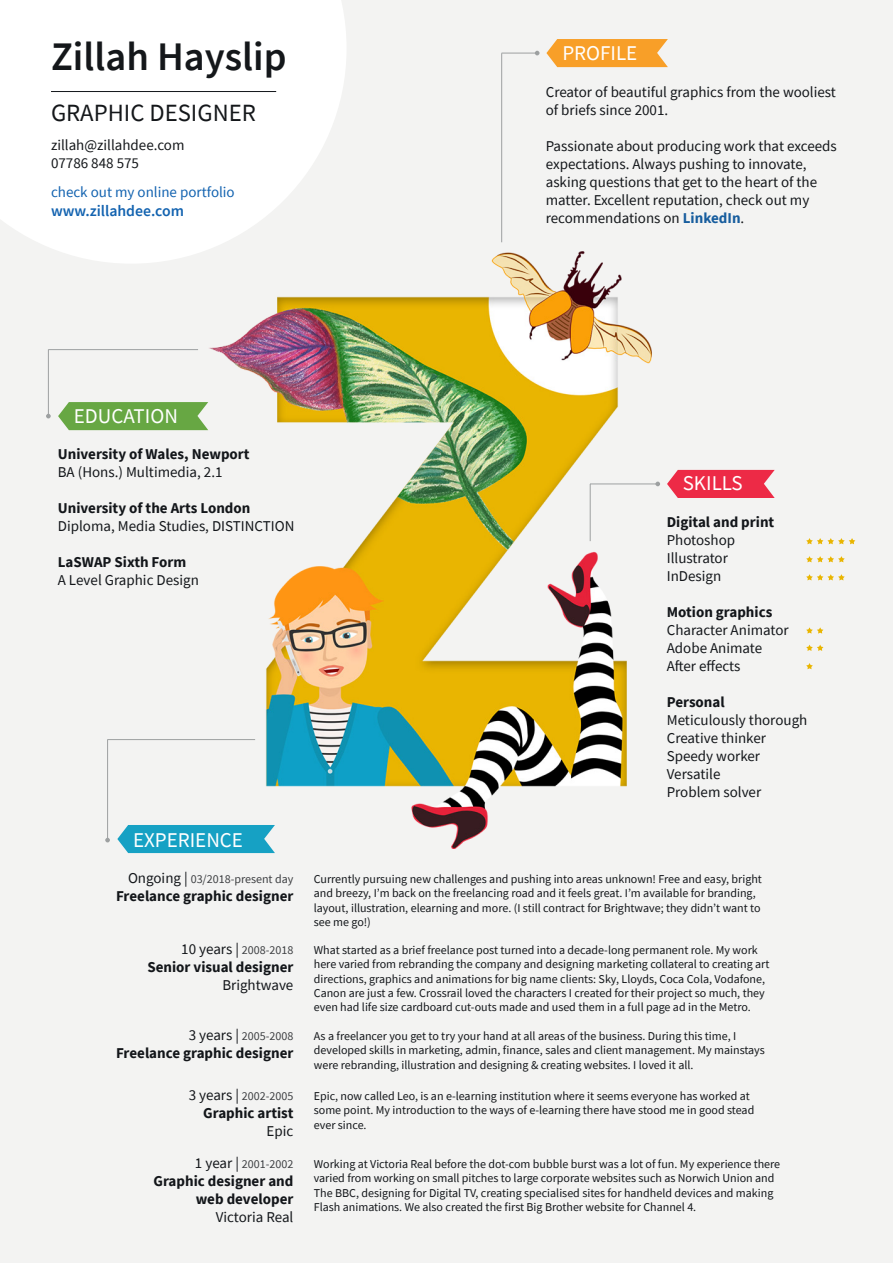
<style>
.page{position:relative;width:893px;height:1263px;background:#f3f3f2}
.page>*{position:absolute;margin:0;border:0;box-sizing:border-box;transform-origin:0 0}
.t1{font:600 40.5px "Source Sans Pro";color:#14171a}
.t2{font:24.75px "Source Sans Pro";color:#14171a}
.t3{font:21px "Source Sans Pro";color:#fff}
.t4{font:600 15.75px "Source Sans Pro";color:#1363b0}
.t5{font:15px/18px "Source Sans Pro";color:#13161a}
.t6{font:700 15px "Source Sans Pro";color:#13161a}
.t7{font:15px "Source Sans Pro";color:#14171a}
.t8{font:15px "Source Sans Pro";color:#1363b0}
.t9{font:12px/14.4px "Source Sans Pro";color:#13161a}
.t10{font:12px "Source Sans Pro";color:#3d3f42}
.s1{font-weight:700;color:#175d9e}
.s2{font-size:15px;color:#13161a}
</style>
<div class="page">
<svg style="left:0;top:0;width:346px;height:263px;fill:#fff"></svg>
<img style="left:208px;top:252px;width:443px;height:597px">
<svg style="left:546px;top:39px;width:122px;height:28px;background:#f7a63a"></svg>
<svg style="left:535px;top:51px;width:4px;height:4px"></svg>
<hr style="left:501px;top:53px;width:35px;height:1px;background:#9da0a1">
<hr style="left:501px;top:53px;width:1px;height:189px;background:#9da0a1">
<hr style="left:51px;top:91px;width:225px;height:1px;background:#13161a">
<svg style="left:667px;top:470px;width:108px;height:28px;background:#ed3e57"></svg>
<svg style="left:655px;top:482px;width:5px;height:4px"></svg>
<hr style="left:590px;top:484px;width:67px;height:1px;background:#9da0a1">
<hr style="left:590px;top:484px;width:1px;height:57px;background:#9da0a1">
<svg style="left:58px;top:402px;width:150px;height:28px;background:#71ac4f"></svg>
<svg style="left:46px;top:414px;width:5px;height:4px"></svg>
<hr style="left:48px;top:349px;width:1px;height:66px;background:#9da0a1">
<hr style="left:48px;top:349px;width:150px;height:1px;background:#9da0a1">
<svg style="left:117px;top:825px;width:158px;height:28px;background:#25a6c7"></svg>
<svg style="left:105px;top:838px;width:5px;height:4px"></svg>
<hr style="left:107px;top:739px;width:1px;height:100px;background:#9da0a1">
<hr style="left:108px;top:739px;width:147px;height:1px;background:#9da0a1">
<svg style="left:806px;top:663px;width:7px;height:6px"></svg>
<svg style="left:806px;top:627px;width:17px;height:7px"></svg>
<svg style="left:806px;top:645px;width:17px;height:6px"></svg>
<svg style="left:806px;top:556px;width:39px;height:6px"></svg>
<svg style="left:806px;top:574px;width:39px;height:6px"></svg>
<svg style="left:806px;top:538px;width:49px;height:6px"></svg>
<p class="t1" style="left:51px;top:30px;width:237px">Zillah Hayslip</p>
<p class="t2" style="left:51px;top:97px;width:206px">GRAPHIC DESIGNER</p>
<p class="t7" style="left:51px;top:136px;width:135px">zillah@zillahdee.com</p>
<p class="t7" style="left:51px;top:154px;width:90px">07786 848 575</p>
<p class="t8" style="left:51px;top:183px;width:185px">check out my online portfolio</p>
<p class="t4" style="left:51px;top:201px;width:135px">www.zillahdee.com</p>
<p class="t3" style="left:562px;top:40px;width:76px">PROFILE</p>
<p class="t5" style="left:546px;top:83px;width:292px">Creator of beautiful graphics from the wooliest of briefs since 2001.</p>
<p class="t5" style="left:546px;top:137px;width:293px">Passionate about producing work that exceeds expectations. Always pushing to innovate, asking questions that get to the heart of the matter. Excellent reputation, check out my recommendations on <span class="s1">LinkedIn</span>.</p>
<p class="t3" style="left:74px;top:402px;width:106px">EDUCATION</p>
<p class="t6" style="left:58px;top:444px;width:193px">University of Wales, Newport</p>
<p class="t5" style="left:58px;top:463px;width:166px">BA (Hons.) Multimedia, 2.1</p>
<p class="t6" style="left:58px;top:498px;width:194px">University of the Arts London</p>
<p class="t5" style="left:58px;top:517px;width:238px">Diploma, Media Studies, DISTINCTION</p>
<p class="t6" style="left:58px;top:552px;width:130px">LaSWAP Sixth Form</p>
<p class="t5" style="left:58px;top:571px;width:143px">A Level Graphic Design</p>
<p class="t3" style="left:133px;top:826px;width:111px">EXPERIENCE</p>
<p class="t10" style="left:128px;top:871px;width:167px"><span class="s2">Ongoing |</span> 03/2018-present day</p>
<p class="t6" style="left:116px;top:886px;width:179px">Freelance graphic designer</p>
<p class="t10" style="left:181px;top:942px;width:114px"><span class="s2">10 years |</span> 2008-2018</p>
<p class="t6" style="left:147px;top:957px;width:147px">Senior visual designer</p>
<p class="t5" style="left:222px;top:976px;width:73px">Brightwave</p>
<p class="t10" style="left:189px;top:1028px;width:106px"><span class="s2">3 years |</span> 2005-2008</p>
<p class="t6" style="left:116px;top:1043px;width:179px">Freelance graphic designer</p>
<p class="t10" style="left:189px;top:1088px;width:106px"><span class="s2">3 years |</span> 2002-2005</p>
<p class="t6" style="left:203px;top:1103px;width:92px">Graphic artist</p>
<p class="t5" style="left:267px;top:1122px;width:28px">Epic</p>
<p class="t10" style="left:195px;top:1156px;width:100px"><span class="s2">1 year |</span> 2001-2002</p>
<p class="t6" style="left:153px;top:1171px;width:141px">Graphic designer and</p>
<p class="t6" style="left:196px;top:1189px;width:99px">web developer</p>
<p class="t5" style="left:216px;top:1208px;width:79px">Victoria Real</p>
<p class="t3" style="left:683px;top:470px;width:62px">SKILLS</p>
<p class="t6" style="left:667px;top:512px;width:109px">Digital and print</p>
<p class="t5" style="left:667px;top:531px;width:70px">Photoshop</p>
<p class="t5" style="left:667px;top:549px;width:63px">Illustrator</p>
<p class="t5" style="left:667px;top:567px;width:56px">InDesign</p>
<p class="t6" style="left:667px;top:602px;width:107px">Motion graphics</p>
<p class="t5" style="left:667px;top:621px;width:123px">Character Animator</p>
<p class="t5" style="left:667px;top:639px;width:97px">Adobe Animate</p>
<p class="t5" style="left:667px;top:657px;width:75px">After effects</p>
<p class="t6" style="left:667px;top:692px;width:59px">Personal</p>
<p class="t5" style="left:667px;top:711px;width:142px">Meticulously thorough</p>
<p class="t5" style="left:667px;top:729px;width:101px">Creative thinker</p>
<p class="t5" style="left:667px;top:747px;width:95px">Speedy worker</p>
<p class="t5" style="left:667px;top:765px;width:55px">Versatile</p>
<p class="t5" style="left:667px;top:783px;width:96px">Problem solver</p>
<p class="t9" style="left:314px;top:872px;width:450px">Currently pursuing new challenges and pushing into areas unknown! Free and easy, bright and breezy, I’m back on the freelancing road and it feels great. I’m available for branding, layout, illustration, elearning and more. (I still contract for Brightwave; they didn’t want to see me go!)</p>
<p class="t9" style="left:314px;top:942px;width:457px">What started as a brief freelance post turned into a decade-long permanent role. My work here varied from rebranding the company and designing marketing collateral to creating art directions, graphics and animations for big name clients: Sky, Lloyds, Coca Cola, Vodafone, Canon are just a few. Crossrail loved the characters I created for their project so much, they even had life size cardboard cut-outs made and used them in a full page ad in the Metro.</p>
<p class="t9" style="left:314px;top:1029px;width:453px">As a freelancer you get to try your hand at all areas of the business. During this time, I developed skills in marketing, admin, finance, sales and client management. My mainstays were rebranding, illustration and designing &amp; creating websites. I loved it all.</p>
<p class="t9" style="left:314px;top:1088px;width:442px">Epic, now called Leo, is an e-learning institution where it seems everyone has worked at some point. My introduction to the ways of e-learning there have stood me in good stead ever since.</p>
<p class="t9" style="left:314px;top:1157px;width:468px">Working at Victoria Real before the dot-com bubble burst was a lot of fun. My experience there varied from working on small pitches to large corporate websites such as Norwich Union and The BBC, designing for Digital TV, creating specialised sites for handheld devices and making Flash animations. We also created the first Big Brother website for Channel 4.</p>
</div>
